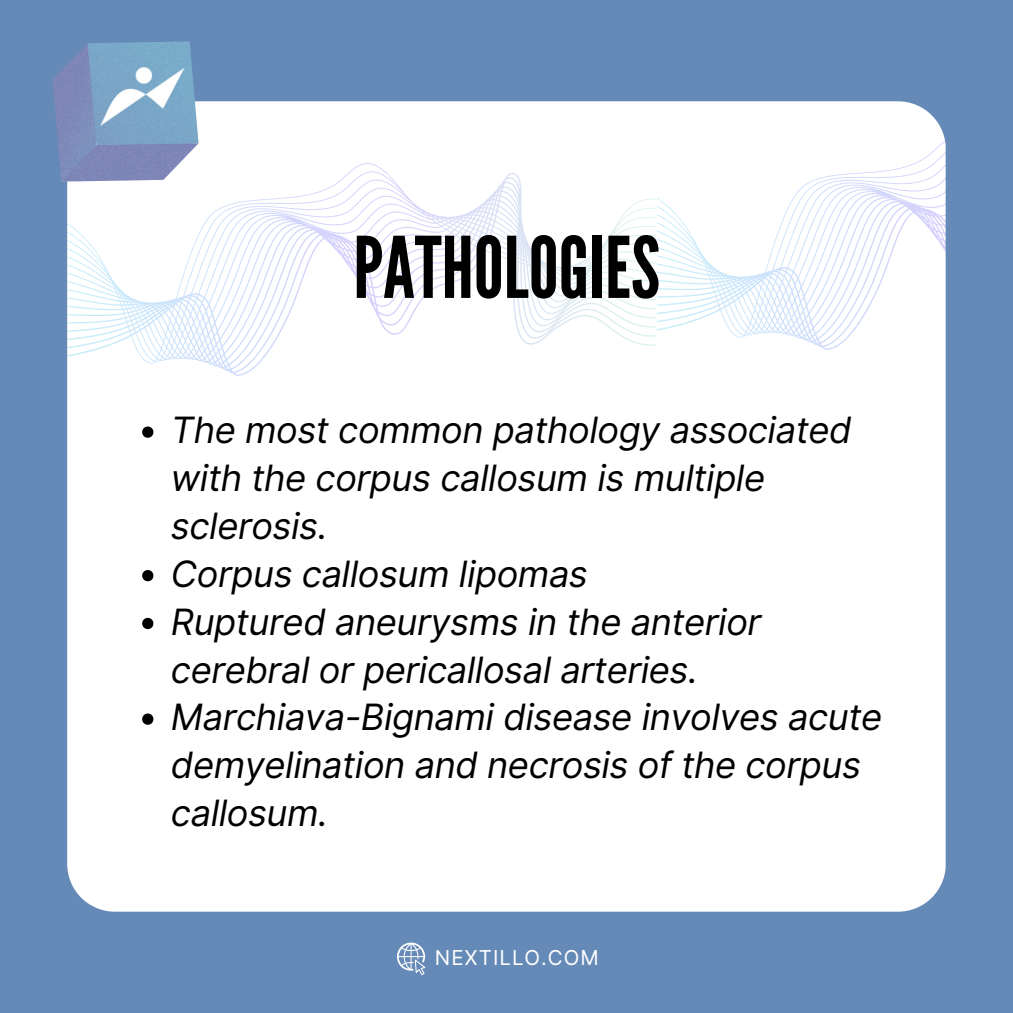
<style>
.page{position:relative;width:1013px;height:1013px;background:#fff}
.page>*{position:absolute;margin:0;border:0;box-sizing:border-box;transform-origin:0 0}
.t1{font:84.62px "League Gothic";color:#000}
.t2{font:italic 36.25px/47.8px "Inter";letter-spacing:-.01em;color:#000}
.t3{font:20.5px "Inter";letter-spacing:.05em;color:#fff}
</style>
<div class="page">
<div style="left:0;top:0;width:1012px;height:1012px;background:#668ab7"></div>
<div style="left:67px;top:101px;width:878px;height:810px;background:#fff"></div>
<svg style="left:656px;top:137px;width:289px;height:213px;background:#f9fbfe"></svg>
<svg style="left:67px;top:163px;width:589px;height:213px;background:#f9fbfe"></svg>
<svg style="left:53px;top:41px;width:145px;height:140px;background:#8397c0"></svg>
<img style="left:64px;top:49px;width:155px;height:80px">
<svg style="left:142px;top:426px;width:11px;height:12px"></svg>
<svg style="left:142px;top:570px;width:11px;height:11px"></svg>
<svg style="left:142px;top:618px;width:11px;height:11px"></svg>
<svg style="left:142px;top:713px;width:11px;height:11px"></svg>
<svg style="left:397px;top:942px;width:28px;height:33px"></svg>
<div style="left:938px;top:0;width:74px;height:148px;background:#668ab7"></div>
<p class="t1" style="left:353px;top:219px;width:308px">PATHOLOGIES</p>
<p class="t2" style="left:171px;top:406px;width:682px">The most common pathology associated with the corpus callosum is multiple sclerosis.</p>
<p class="t2" style="left:171px;top:550px;width:418px">Corpus callosum lipomas</p>
<h1 class="t2" style="left:171px;top:597px;width:592px">Ruptured aneurysms in the anterior cerebral or pericallosal arteries.</h1>
<p class="t2" style="left:171px;top:693px;width:713px">Marchiava-Bignami disease involves acute demyelination and necrosis of the corpus callosum.</p>
<p class="t3" style="left:435px;top:945px;width:166px">NEXTILLO.COM</p>
</div>
